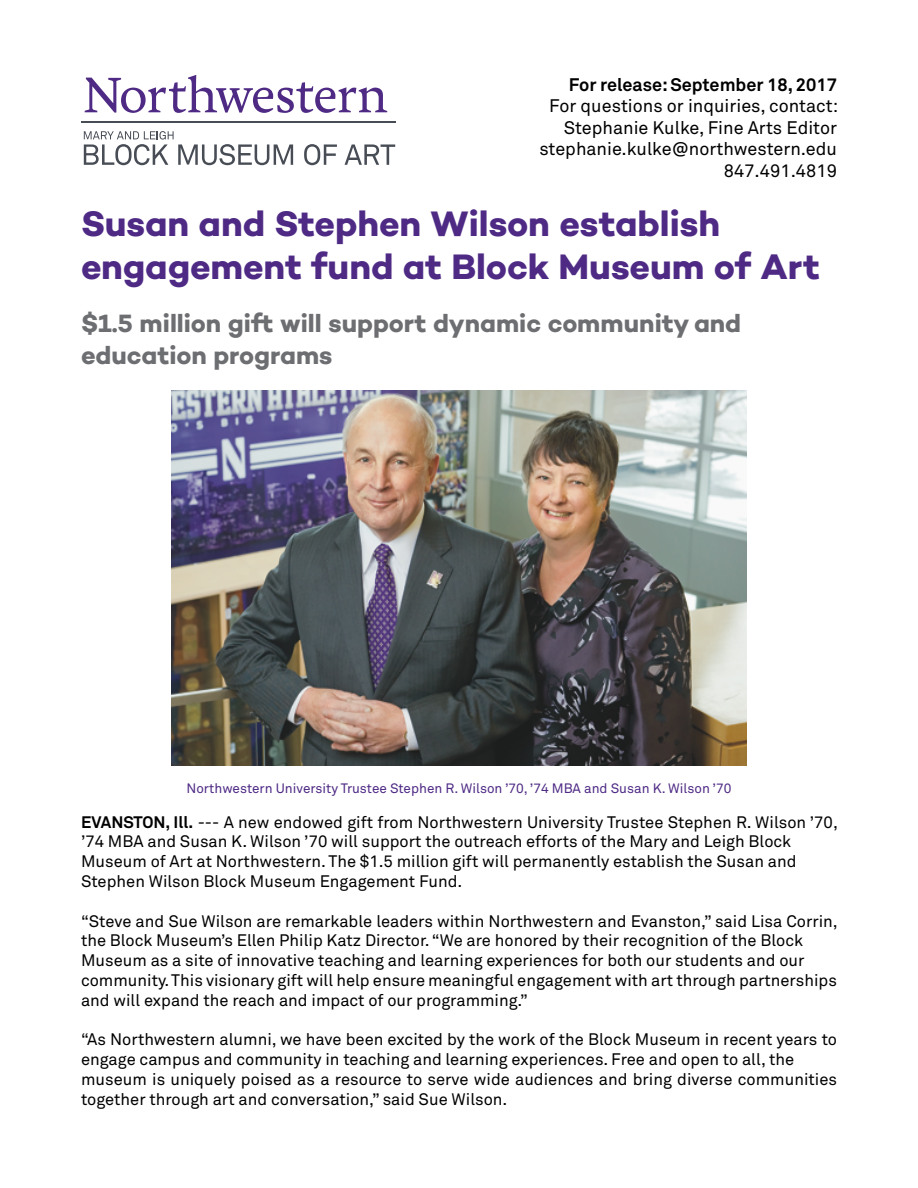
<style>
.page{position:relative;width:918px;height:1188px;background:#fff}
.page>*{position:absolute;margin:0;border:0;box-sizing:border-box;transform-origin:0 0}
.t1{font:700 36px/43.2px "Campton";letter-spacing:-.005em;color:#4e2a85}
.t2{font:700 25.5px/31.5px "Campton";color:#6d6e71}
.t3{font:18px/21.6px "Akkurat Pro";color:#000;text-align:right}
.t4{font:700 18px "Akkurat Pro";color:#000}
.t5{font:16.5px/19.8px "Akkurat Pro";color:#000}
.t6{font:13.5px "Akkurat Pro";color:#4e2a85}
.s1{font-weight:700}
</style>
<div class="page">
<svg style="left:85px;top:75px;width:302px;height:38px"></svg>
<hr style="left:81px;top:121px;width:314px;height:2px;background:#474c55">
<svg style="left:304px;top:144px;width:33px;height:21px"></svg>
<svg style="left:345px;top:144px;width:50px;height:21px"></svg>
<svg style="left:84px;top:131px;width:209px;height:34px"></svg>
<img style="left:171px;top:390px;width:576px;height:375px">
<p class="t4" style="left:569px;top:73px;width:270px">For release: September 18, 2017</p>
<p class="t3" style="left:539px;top:95px;width:300px">For questions or inquiries, contact:<br>Stephanie Kulke, Fine Arts Editor stephanie.kulke@northwestern.edu<br>847.491.4819</p>
<h1 class="t1" style="left:81px;top:201px;width:741px">Susan and Stephen Wilson establish engagement fund at Block Museum of Art</h1>
<h2 class="t2" style="left:81px;top:307px;width:662px">$1.5 million gift will support dynamic community and education programs</h2>
<p class="t6" style="left:187px;top:780px;width:546px">Northwestern University Trustee Stephen R. Wilson ’70, ’74 MBA and Susan K. Wilson ’70</p>
<p class="t5" style="left:81px;top:812px;width:758px"><span class="s1">EVANSTON, Ill.</span> --- A new endowed gift from Northwestern University Trustee Stephen R. Wilson ’70, ’74 MBA and Susan K. Wilson ’70 will support the outreach efforts of the Mary and Leigh Block Museum of Art at Northwestern. The $1.5 million gift will permanently establish the Susan and Stephen Wilson Block Museum Engagement Fund.</p>
<p class="t5" style="left:81px;top:911px;width:758px">“Steve and Sue Wilson are remarkable leaders within Northwestern and Evanston,” said Lisa Corrin, the Block Museum’s Ellen Philip Katz Director. “We are honored by their recognition of the Block Museum as a site of innovative teaching and learning experiences for both our students and our community. This visionary gift will help ensure meaningful engagement with art through partnerships and will expand the reach and impact of our programming.”</p>
<p class="t5" style="left:81px;top:1030px;width:758px">“As Northwestern alumni, we have been excited by the work of the Block Museum in recent years to engage campus and community in teaching and learning experiences. Free and open to all, the museum is uniquely poised as a resource to serve wide audiences and bring diverse communities together through art and conversation,” said Sue Wilson.</p>
</div>
